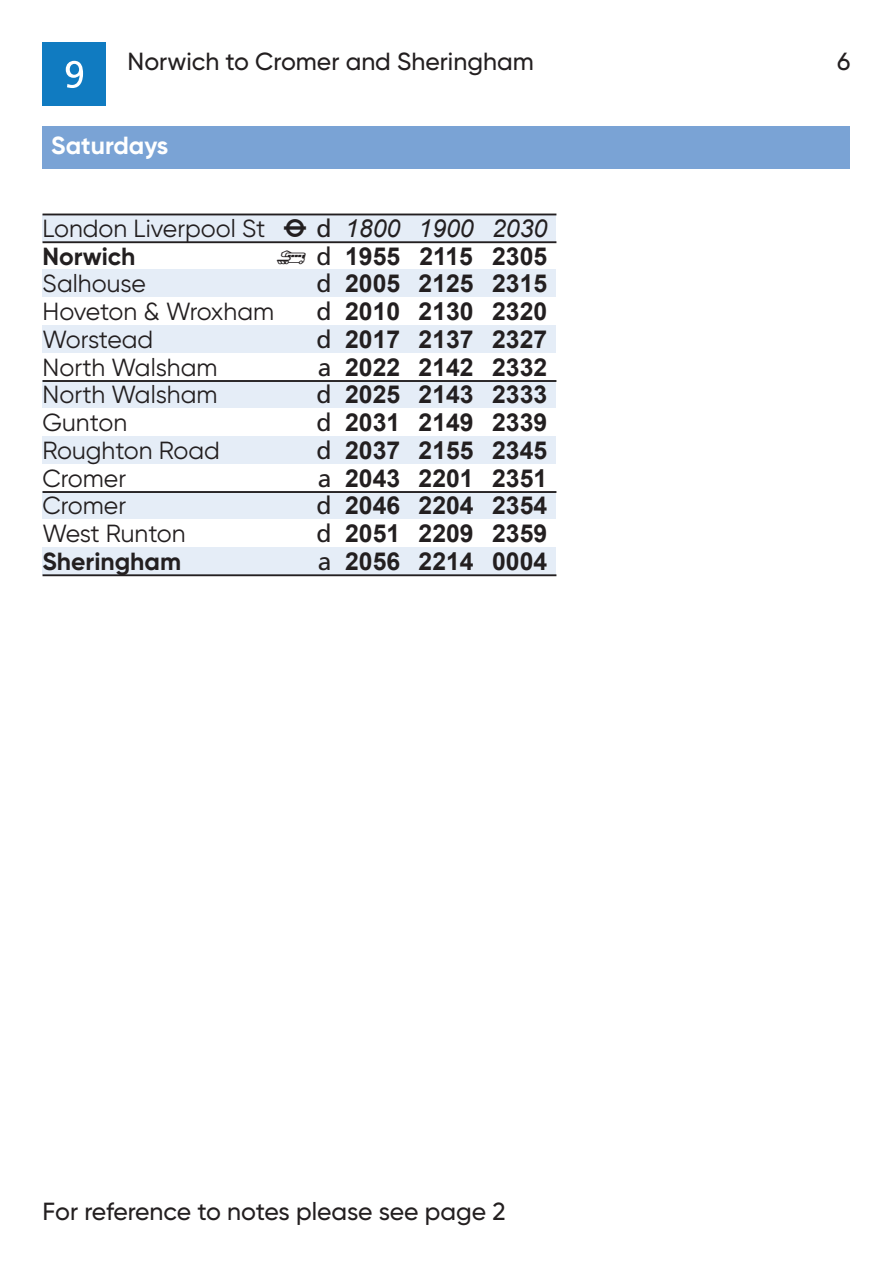
<style>
.page{position:relative;width:893px;height:1263px;background:#fff}
.page>*{position:absolute;margin:0;border:0;box-sizing:border-box;transform-origin:0 0}
.Time{font:700 24.75px "Arial";color:#231f20}
.t1{font:500 24.75px "Gilroy";color:#231f20}
.Station{font:24.75px "Gilroy";color:#231f20}
.StationUnderline{font:24.75px "Gilroy";color:#231f20}
.Station-2{font:24.75px "Gilroy";letter-spacing:-.02em;color:#231f20}
.ConnectorFeeder{font:italic 24.75px "Arial";color:#231f20}
.StationUnderline-2{font:700 24.75px "Gilroy";color:#231f20}
.t2{font:700 24.75px "Gilroy";color:#fff}
.Station-3{font:24.75px "Frutiger LT Std";color:#231f20}
.Station-4{font:700 24.75px "Gilroy";color:#231f20}
.StationUnderline-3{font:24.75px "Frutiger LT Std";color:#231f20}
.Station-5{font:24px "TIME Sfont";color:#231f20}
.s1{font-family:"TIME Sfont";font-size:24px}
.s2{font-family:"Frutiger LT Std"}
.s3{font-family:"Frutiger LT Std";font-size:24.75px}
</style>
<div class="page">
<div style="left:43px;top:126px;width:807px;height:42px;background:#7aa3d5"></div>
<div style="left:43px;top:43px;width:63px;height:63px;background:#107bc1"></div>
<svg style="left:66px;top:61px;width:17px;height:27px"></svg>
<div style="left:43px;top:214px;width:513px;height:28px;background:#e5edf7"></div>
<div style="left:43px;top:547px;width:513px;height:28px;background:#e5edf7"></div>
<div style="left:43px;top:269px;width:513px;height:28px;background:#e5edf7"></div>
<div style="left:43px;top:325px;width:513px;height:28px;background:#e5edf7"></div>
<div style="left:43px;top:380px;width:513px;height:28px;background:#e5edf7"></div>
<div style="left:43px;top:436px;width:513px;height:28px;background:#e5edf7"></div>
<div style="left:43px;top:491px;width:513px;height:28px;background:#e5edf7"></div>
<hr style="left:43px;top:214px;width:513px;height:1px;background:#231f20">
<hr style="left:43px;top:241px;width:513px;height:2px;background:#231f20">
<hr style="left:43px;top:380px;width:513px;height:2px;background:#231f20">
<hr style="left:43px;top:491px;width:513px;height:2px;background:#231f20">
<hr style="left:43px;top:574px;width:513px;height:2px;background:#231f20">
<p class="t1" style="left:128px;top:46px;width:408px">Norwich to Cromer and Sheringham</p>
<p class="t1" style="left:837px;top:46px;width:15px">6</p>
<p class="t2" style="left:51px;top:129px;width:119px">Saturdays</p>
<p class="StationUnderline" style="left:43px;top:213px;width:291px">London Liverpool St <span class="s1">T</span> <span class="s2">d</span></p>
<p class="Station-4" style="left:43px;top:240px;width:94px">Norwich</p>
<p class="Station-5" style="left:277px;top:237px;width:56px">) <span class="s3">d</span></p>
<p class="Station" style="left:43px;top:269px;width:105px">Salhouse</p>
<p class="Station-3" style="left:317px;top:269px;width:17px">d</p>
<p class="Station-2" style="left:43px;top:296px;width:233px">Hoveton &amp; Wroxham</p>
<p class="Station-3" style="left:317px;top:297px;width:17px">d</p>
<p class="Station-2" style="left:43px;top:324px;width:112px">Worstead</p>
<p class="Station-3" style="left:317px;top:325px;width:17px">d</p>
<p class="StationUnderline" style="left:43px;top:352px;width:176px">North Walsham</p>
<p class="StationUnderline-3" style="left:318px;top:352px;width:15px">a</p>
<p class="Station" style="left:43px;top:380px;width:176px">North Walsham</p>
<p class="Station-3" style="left:317px;top:380px;width:17px">d</p>
<p class="Station" style="left:43px;top:407px;width:86px">Gunton</p>
<p class="Station-3" style="left:317px;top:408px;width:17px">d</p>
<p class="Station" style="left:43px;top:435px;width:179px">Roughton Road</p>
<p class="Station-3" style="left:317px;top:436px;width:17px">d</p>
<p class="StationUnderline" style="left:43px;top:463px;width:85px">Cromer</p>
<p class="StationUnderline-3" style="left:318px;top:463px;width:15px">a</p>
<p class="Station" style="left:43px;top:491px;width:85px">Cromer</p>
<p class="Station-3" style="left:317px;top:491px;width:17px">d</p>
<p class="Station" style="left:43px;top:518px;width:145px">West Runton</p>
<p class="Station-3" style="left:317px;top:519px;width:17px">d</p>
<p class="StationUnderline-2" style="left:43px;top:546px;width:140px">Sheringham</p>
<p class="StationUnderline-3" style="left:318px;top:547px;width:15px">a</p>
<p class="ConnectorFeeder" style="left:345px;top:212px;width:57px">1800</p>
<p class="Time" style="left:345px;top:239px;width:57px">1955</p>
<p class="Time" style="left:345px;top:267px;width:57px">2005</p>
<p class="Time" style="left:345px;top:295px;width:57px">2010</p>
<p class="Time" style="left:345px;top:323px;width:57px">2017</p>
<p class="Time" style="left:345px;top:350px;width:57px">2022</p>
<p class="Time" style="left:345px;top:378px;width:57px">2025</p>
<p class="Time" style="left:345px;top:406px;width:57px">2031</p>
<p class="Time" style="left:345px;top:434px;width:57px">2037</p>
<p class="Time" style="left:345px;top:461px;width:57px">2043</p>
<p class="Time" style="left:345px;top:489px;width:57px">2046</p>
<p class="Time" style="left:345px;top:517px;width:57px">2051</p>
<p class="Time" style="left:345px;top:545px;width:57px">2056</p>
<p class="ConnectorFeeder" style="left:419px;top:212px;width:57px">1900</p>
<p class="Time" style="left:419px;top:239px;width:55px">2115</p>
<p class="Time" style="left:419px;top:267px;width:57px">2125</p>
<p class="Time" style="left:419px;top:295px;width:57px">2130</p>
<p class="Time" style="left:419px;top:323px;width:57px">2137</p>
<p class="Time" style="left:419px;top:350px;width:57px">2142</p>
<p class="Time" style="left:419px;top:378px;width:57px">2143</p>
<p class="Time" style="left:419px;top:406px;width:57px">2149</p>
<p class="Time" style="left:419px;top:434px;width:57px">2155</p>
<p class="Time" style="left:419px;top:461px;width:57px">2201</p>
<p class="Time" style="left:419px;top:489px;width:57px">2204</p>
<p class="Time" style="left:419px;top:517px;width:57px">2209</p>
<p class="Time" style="left:419px;top:545px;width:57px">2214</p>
<p class="ConnectorFeeder" style="left:492px;top:212px;width:57px">2030</p>
<p class="Time" style="left:492px;top:239px;width:57px">2305</p>
<p class="Time" style="left:492px;top:267px;width:57px">2315</p>
<p class="Time" style="left:492px;top:295px;width:57px">2320</p>
<p class="Time" style="left:492px;top:323px;width:57px">2327</p>
<p class="Time" style="left:492px;top:350px;width:57px">2332</p>
<p class="Time" style="left:492px;top:378px;width:57px">2333</p>
<p class="Time" style="left:492px;top:406px;width:57px">2339</p>
<p class="Time" style="left:492px;top:434px;width:57px">2345</p>
<p class="Time" style="left:492px;top:461px;width:57px">2351</p>
<p class="Time" style="left:492px;top:489px;width:57px">2354</p>
<p class="Time" style="left:492px;top:517px;width:57px">2359</p>
<p class="Time" style="left:492px;top:545px;width:57px">0004</p>
<p class="t1" style="left:43px;top:1196px;width:464px">For reference to notes please see page 2</p>
</div>
